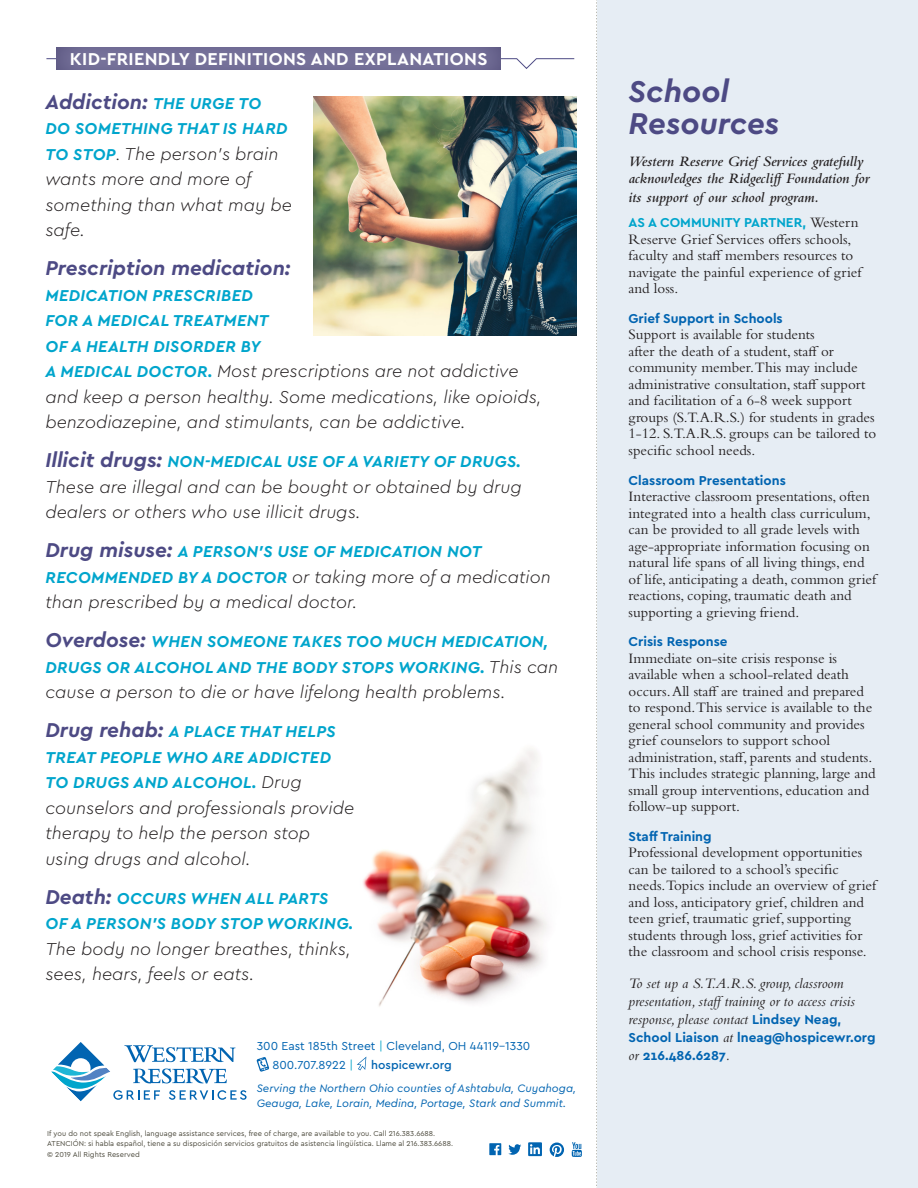
<style>
.page{position:relative;width:918px;height:1188px;background:#fff}
.page>*{position:absolute;margin:0;border:0;box-sizing:border-box;transform-origin:0 0}
.t1{font:italic 700 31.5px/31.5px "Cera PRO";color:#4d4a84}
.t2{font:italic 700 21px "Cera PRO";color:#4d4a84}
.t3{font:italic 300 18px/25.5px "Cera PRO";color:#231f20}
.t4{font:700 18px "Cera PRO";letter-spacing:.02em;color:#fff}
.t5{font:italic 700 16.5px/25.5px "Cera PRO";letter-spacing:.02em;color:#00a5cc}
.t6{font:15px/16.5px "Bembo Std";color:#231f20}
.t7{font:italic 15px/18px "Bembo Std";color:#231f20}
.t8{font:italic 600 15px/16.5px "Bembo Std";color:#231f20}
.t9{font:700 13.5px/18px "Cera PRO";color:#0164b1}
.t10{font:700 13.5px "Cera PRO";color:#00a5cc}
.t11{font:12.15px/18.6px "Cera PRO";color:#0164b1}
.t12{font:500 12.15px "Cera PRO";color:#0164b1}
.t13{font:italic 11.25px/14.9px "Cera PRO";color:#0164b1}
.t14{font:7.5px/10.5px "Cera PRO";color:#4c4a3d}
.s1{font-size:16.5px;color:#00a5cc}
.s2{font-weight:700;font-size:16.5px;color:#00a5cc}
.s3{font-size:16.5px}
.s4{font-size:21px;color:#4d4a84}
.s5{font-weight:300;font-size:18px;color:#231f20}
.s6{font-style:italic;color:#00a3c7}
.s7{font-family:"Bembo Std";font-weight:400;font-size:15px;color:#231f20}
.s8{font-family:"Cera PRO";font-weight:700;font-style:normal;font-size:13.5px;color:#0164b1}
.s9{font-family:"Bembo Std";font-weight:400;font-style:italic;font-size:15px;color:#231f20}
</style>
<div class="page">
<img style="left:363px;top:748px;width:184px;height:259px">
<svg style="left:596px;top:0;width:2px;height:1188px"></svg>
<div style="left:598px;top:0;width:320px;height:1188px;background:#e6edf4"></div>
<svg style="left:257px;top:1057px;width:12px;height:15px"></svg>
<svg style="left:357px;top:1057px;width:9px;height:13px"></svg>
<svg style="left:489px;top:1143px;width:12px;height:12px"></svg>
<div style="left:528px;top:1142px;width:14px;height:14px;background:#0164b1"></div>
<svg style="left:530px;top:1144px;width:10px;height:10px"></svg>
<svg style="left:572px;top:1142px;width:10px;height:15px"></svg>
<svg style="left:550px;top:1143px;width:14px;height:14px"></svg>
<svg style="left:508px;top:1144px;width:13px;height:11px"></svg>
<svg style="left:51px;top:1042px;width:196px;height:60px"></svg>
<svg style="left:512px;top:58px;width:63px;height:11px"></svg>
<div style="left:44px;top:45px;width:468px;height:28px;background:#2f2a58;opacity:.75"></div>
<img style="left:313px;top:96px;width:264px;height:240px">
<p class="t4" style="left:70px;top:47px;width:419px">KID-FRIENDLY DEFINITIONS AND EXPLANATIONS</p>
<h2 class="t2" style="left:45px;top:88px;width:217px">Addiction: <span class="s1">THE URGE TO</span></h2>
<p class="t5" style="left:46px;top:115px;width:244px">DO SOMETHING THAT IS HARD</p>
<p class="t3" style="left:45px;top:140px;width:248px"><span class="s2">TO STOP</span><span class="s3">.</span> The person’s brain wants more and more of something than what may be safe.</p>
<h2 class="t2" style="left:45px;top:254px;width:247px">Prescription medication:</h2>
<p class="t5" style="left:46px;top:282px;width:225px">MEDICATION PRESCRIBED<br>FOR A MEDICAL TREATMENT<br>OF A HEALTH DISORDER BY</p>
<p class="t3" style="left:45px;top:358px;width:498px"><span class="s2">A MEDICAL DOCTOR.</span> Most prescriptions are not addictive and keep a person healthy. Some medications, like opioids, benzodiazepine, and stimulants, can be addictive.</p>
<p class="t5" style="left:45px;top:448px;width:477px"><span class="s4">Illicit drugs:</span> NON-MEDICAL USE OF A VARIETY OF DRUGS.</p>
<p class="t3" style="left:45px;top:473px;width:478px">These are illegal and can be bought or obtained by drug dealers or others who use illicit drugs.</p>
<p class="t5" style="left:45px;top:538px;width:438px"><span class="s4">Drug misuse:</span> A PERSON’S USE OF MEDICATION NOT</p>
<p class="t3" style="left:45px;top:563px;width:507px"><span class="s2">RECOMMENDED BY A DOCTOR</span> or taking more of a medication than prescribed by a medical doctor.</p>
<p class="t5" style="left:45px;top:628px;width:514px"><span class="s4">Overdose:</span> WHEN SOMEONE TAKES TOO MUCH MEDICATION,<br>DRUGS OR ALCOHOL AND THE BODY STOPS WORKING. <span class="s5">This can</span></p>
<p class="t3" style="left:45px;top:679px;width:462px">cause a person to die or have lifelong health problems.</p>
<p class="t5" style="left:45px;top:718px;width:292px"><span class="s4">Drug rehab:</span> A PLACE THAT HELPS<br>TREAT PEOPLE WHO ARE ADDICTED<br>TO DRUGS AND ALCOHOL. <span class="s5">Drug</span></p>
<p class="t3" style="left:45px;top:794px;width:310px">counselors and professionals provide therapy to help the person stop using drugs and alcohol.</p>
<p class="t5" style="left:45px;top:885px;width:310px"><span class="s4">Death:</span> OCCURS WHEN ALL PARTS<br>OF A PERSON’S BODY STOP WORKING.</p>
<p class="t3" style="left:45px;top:935px;width:307px">The body no longer breathes, thinks, sees, hears, feels or eats.</p>
<p class="t11" style="left:272px;top:1036px;width:259px;text-indent:-16px">300 East 185th Street <span class="s6">|</span> Cleveland, OH 44119-1330<br>800.707.8922 <span class="s6">|</span></p>
<p class="t12" style="left:371px;top:1057px;width:82px">hospicewr.org</p>
<p class="t13" style="left:257px;top:1080px;width:321px">Serving the Northern Ohio counties of Ashtabula, Cuyahoga,<br>Geauga, Lake, Lorain, Medina, Portage, Stark and Summit.</p>
<p class="t14" style="left:47px;top:1128px;width:407px">If you do not speak English, language assistance services, free of charge, are available to you. Call 216.383.6688.<br>ATENCIÓN: si habla español, tiene a su disposición servicios gratuitos de asistencia lingüística. Llame al 216.383.6688. © 2019 All Rights Reserved</p>
<h1 class="t1" style="left:629px;top:75px;width:152px">School<br>Resources</h1>
<p class="t8" style="left:629px;top:153px;width:242px">Western Reserve Grief Services gratefully acknowledges the RidgecliffFoundation for</p>
<p class="t8" style="left:629px;top:189px;width:192px">its support of our school program.</p>
<p class="t10" style="left:629px;top:214px;width:232px">AS A COMMUNITY PARTNER, <span class="s7">Western</span></p>
<p class="t6" style="left:629px;top:230px;width:235px">Reserve Grief Services offers schools, faculty and staff members resources to navigate the painful experience of grief and loss.</p>
<p class="t9" style="left:629px;top:309px;width:156px">Grief Support in Schools</p>
<p class="t6" style="left:629px;top:326px;width:249px">Support is available for students<br>after the death of a student, staff or community member.This may include administrative consultation, staff support and facilitation of a 6-8 week support groups (S.T.A.R.S.) for students in grades 1-12. S.T.A.R.S. groups can be tailored to specific school needs.</p>
<p class="t9" style="left:629px;top:470px;width:159px">Classroom Presentations</p>
<p class="t6" style="left:629px;top:488px;width:249px">Interactive classroom presentations, often integrated into a health class curriculum, can be provided to all grade levels with age-appropriate information focusing on natural life spans of all living things, end of life, anticipating a death, common grief reactions, coping, traumatic death and supporting a grieving friend.</p>
<p class="t9" style="left:629px;top:632px;width:100px">Crisis Response</p>
<p class="t6" style="left:629px;top:650px;width:249px">Immediate on-site crisis response is available when a school-related death occurs. All staff are trained and prepared to respond.This service is available to the general school community and provides grief counselors to support school administration, staff, parents and students.<br>This includes strategic planning, large and small group interventions, education and follow-up support.</p>
<p class="t9" style="left:629px;top:827px;width:85px">Staff Training</p>
<p class="t6" style="left:629px;top:844px;width:249px">Professional development opportunities can be tailored to a school’s specific needs.Topics include an overview of grief and loss, anticipatory grief, children and teen grief, traumatic grief, supporting students through loss, grief activities for the classroom and school crisis response.</p>
<p class="t7" style="left:629px;top:974px;width:228px">To set up a S.T.A.R.S. group, classroom presentation, stafftraining or to access crisis response, please contact <span class="s8">Lindsey Neag,</span></p>
<p class="t9" style="left:629px;top:1028px;width:248px">School Liaison <span class="s9">at</span> lneag@hospicewr.org <span class="s9">or</span> 216.486.6287<span class="s9">.</span></p>
</div>
